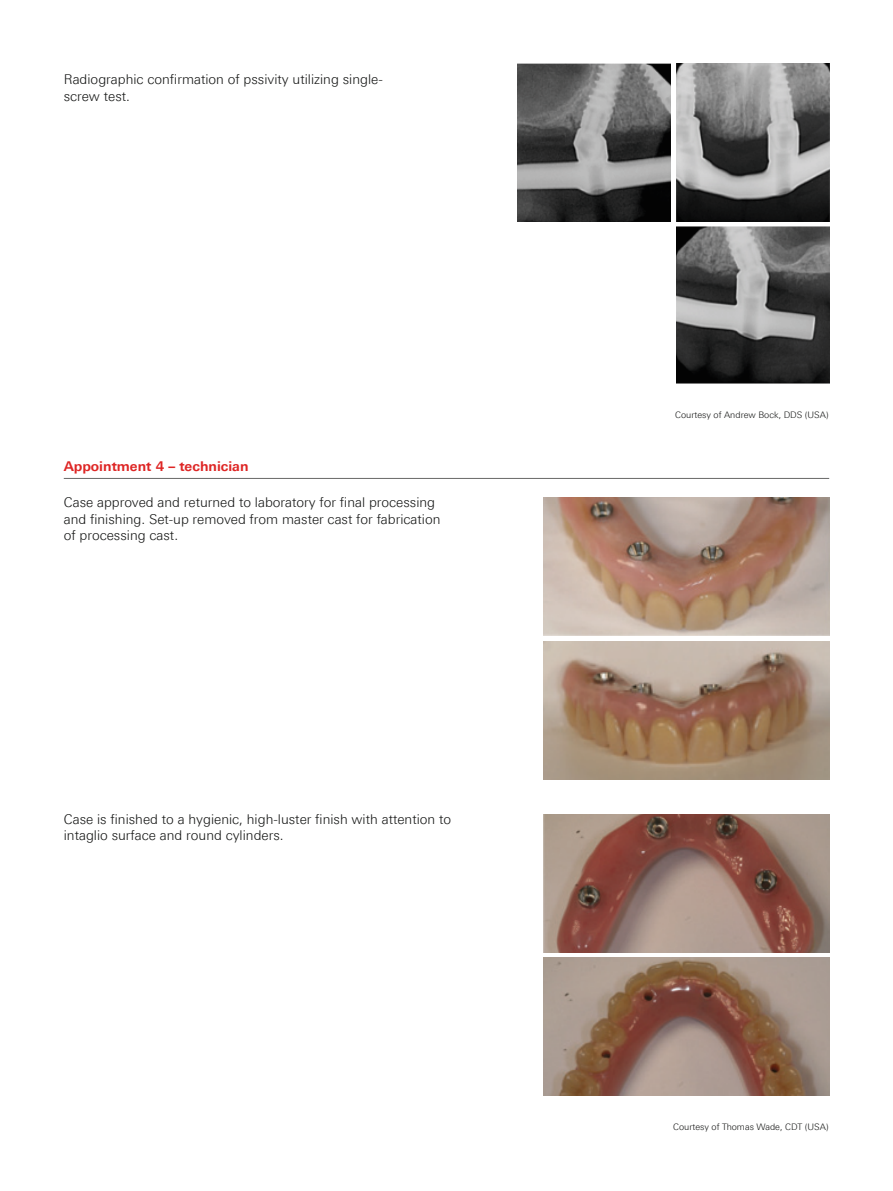
<style>
.page{position:relative;width:893px;height:1191px;background:#fff}
.page>*{position:absolute;margin:0;border:0;box-sizing:border-box;transform-origin:0 0}
.t1{font:300 13.5px/16.5px "Linotype Univers 330";color:#131413}
.t2{font:700 13.5px "Linotype Univers 630";color:#de2625}
.t3{font:300 9px "Linotype Univers 330";color:#131413}
</style>
<div class="page">
<hr style="left:64px;top:478px;width:765px;height:1px;background:#686867">
<img style="left:543px;top:498px;width:286px;height:138px">
<img style="left:518px;top:64px;width:153px;height:157px">
<img style="left:676px;top:64px;width:153px;height:157px">
<img style="left:676px;top:226px;width:153px;height:158px">
<img style="left:543px;top:814px;width:286px;height:138px">
<img style="left:543px;top:641px;width:286px;height:138px">
<img style="left:543px;top:957px;width:286px;height:138px">
<p class="t1" style="left:64px;top:73px;width:321px">Radiographic confirmation of pssivity utilizing single&shy;screw test.</p>
<p class="t2" style="left:64px;top:461px;width:186px">Appointment 4 – technician</p>
<p class="t1" style="left:64px;top:496px;width:378px">Case approved and returned to laboratory for final processing and finishing. Set-up removed from master cast for fabrication of processing cast.</p>
<p class="t1" style="left:64px;top:812px;width:389px">Case is finished to a hygienic, high-luster finish with attention to intaglio surface and round cylinders.</p>
<p class="t3" style="left:675px;top:411px;width:155px">Courtesy of Andrew Bock, DDS (USA)</p>
<p class="t3" style="left:673px;top:1123px;width:157px">Courtesy of Thomas Wade, CDT (USA)</p>
</div>
